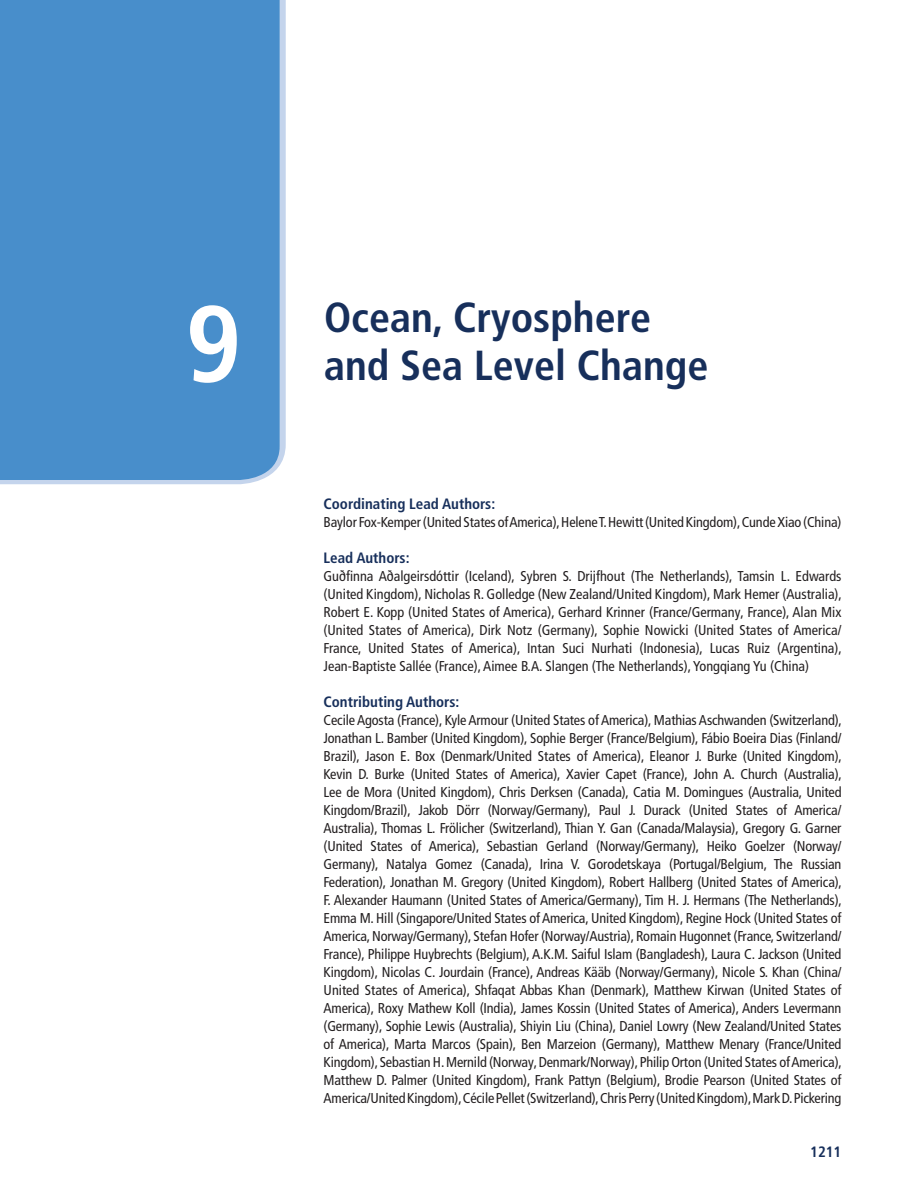
<style>
.page{position:relative;width:918px;height:1188px;background:#fff}
.page>*{position:absolute;margin:0;border:0;box-sizing:border-box;transform-origin:0 0}
.t1{font:700 condensed 108px "Frutiger LT Pro";color:#fff}
.Chapter_title{font:700 condensed 42px/48px "Frutiger LT Pro";color:#172f5b}
.Author_names_-_cha{font:700 condensed 15px "Frutiger LT Pro";color:#172f5b}
.Body_copy__full_ju{font:condensed 14.25px/18px "Frutiger LT Pro";letter-spacing:-.01em;color:#231f20;text-align:justify}
</style>
<div class="page">
<svg style="left:0;top:0;width:286px;height:485px"></svg>
<div style="left:0;top:0;width:280px;height:480px;background:#488ecb"></div>
<h1 class="t1" style="left:185px;top:280px;width:58px">9</h1>
<p class="Chapter_title" style="left:324px;top:294px;width:386px">Ocean, Cryosphere and Sea Level Change</p>
<p class="Author_names_-_cha" style="left:324px;top:494px;width:173px">Coordinating Lead Authors:</p>
<p class="Body_copy__full_ju" style="left:324px;top:513px;width:519px">Baylor Fox-Kemper (United States of America), Helene T. Hewitt (United Kingdom), Cunde Xiao (China)</p>
<p class="Author_names_-_cha" style="left:324px;top:548px;width:87px">Lead Authors:</p>
<p class="Body_copy__full_ju" style="left:324px;top:567px;width:520px">Guðfinna Aðalgeirsdóttir (Iceland), Sybren S. Drijfhout (The Netherlands), Tamsin L. Edwards (United Kingdom), Nicholas R. Golledge (New Zealand/United Kingdom), Mark Hemer (Australia), Robert E. Kopp (United States of America), Gerhard Krinner (France/Germany, France), Alan Mix (United States of America), Dirk Notz (Germany), Sophie Nowicki (United States of America/ France, United States of America), Intan Suci Nurhati (Indonesia), Lucas Ruiz (Argentina), Jean-Baptiste Sallée (France), Aimee B.A. Slangen (The Netherlands), Yongqiang Yu (China)</p>
<p class="Author_names_-_cha" style="left:324px;top:692px;width:137px">Contributing Authors:</p>
<p class="Body_copy__full_ju" style="left:324px;top:711px;width:520px">Cecile Agosta (France), Kyle Armour (United States of America), Mathias Aschwanden (Switzerland), Jonathan L. Bamber (United Kingdom), Sophie Berger (France/Belgium), Fábio Boeira Dias (Finland/ Brazil), Jason E. Box (Denmark/United States of America), Eleanor J. Burke (United Kingdom), Kevin D. Burke (United States of America), Xavier Capet (France), John A. Church (Australia), Lee de Mora (United Kingdom), Chris Derksen (Canada), Catia M. Domingues (Australia, United Kingdom/Brazil), Jakob Dörr (Norway/Germany), Paul J. Durack (United States of America/ Australia), Thomas L. Frölicher (Switzerland), Thian Y. Gan (Canada/Malaysia), Gregory G. Garner (United States of America), Sebastian Gerland (Norway/Germany), Heiko Goelzer (Norway/ Germany), Natalya Gomez (Canada), Irina V. Gorodetskaya (Portugal/Belgium, The Russian Federation), Jonathan M. Gregory (United Kingdom), Robert Hallberg (United States of America), F. Alexander Haumann (United States of America/Germany), Tim H. J. Hermans (The Netherlands), Emma M. Hill (Singapore/United States of America, United Kingdom), Regine Hock (United States of America, Norway/Germany), Stefan Hofer (Norway/Austria), Romain Hugonnet (France, Switzerland/ France), Philippe Huybrechts (Belgium), A.K.M. Saiful Islam (Bangladesh), Laura C. Jackson (United Kingdom), Nicolas C. Jourdain (France), Andreas Kääb (Norway/Germany), Nicole S. Khan (China/ United States of America), Shfaqat Abbas Khan (Denmark), Matthew Kirwan (United States of America), Roxy Mathew Koll (India), James Kossin (United States of America), Anders Levermann (Germany), Sophie Lewis (Australia), Shiyin Liu (China), Daniel Lowry (New Zealand/United States of America), Marta Marcos (Spain), Ben Marzeion (Germany), Matthew Menary (France/United Kingdom), Sebastian H. Mernild (Norway, Denmark/Norway), Philip Orton (United States of America), Matthew D. Palmer (United Kingdom), Frank Pattyn (Belgium), Brodie Pearson (United States of America/United Kingdom), Cécile Pellet (Switzerland), Chris Perry (United Kingdom), Mark D. Pickering</p>
<p class="Author_names_-_cha" style="left:810px;top:1143px;width:33px">1211</p>
</div>
